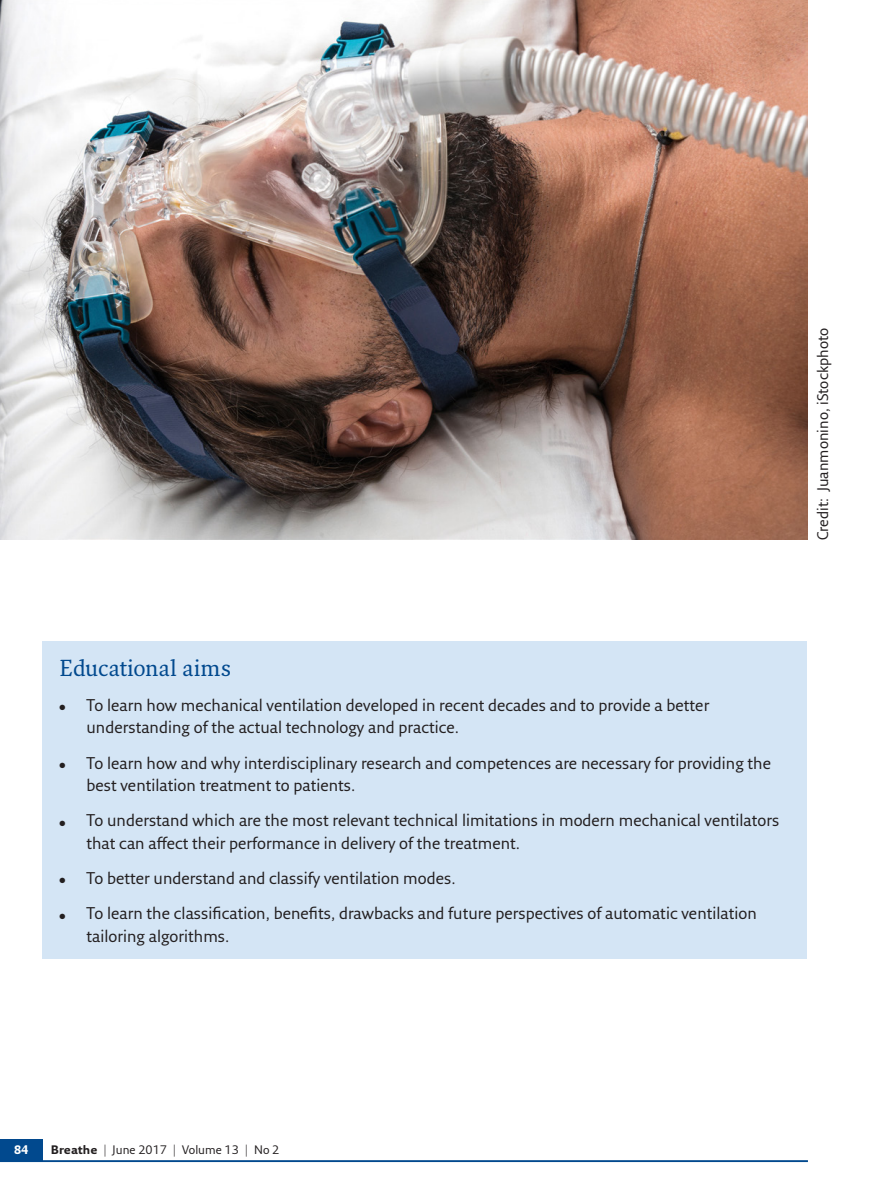
<style>
.page{position:relative;width:893px;height:1191px;background:#fff}
.page>*{position:absolute;margin:0;border:0;box-sizing:border-box;transform-origin:0 0}
.t1{font:22.5px "Fresco Std";color:#01498e}
.t2{font:16.5px/22.5px "Fresco Sans Pro";color:#231f20}
.t3{font:15px "Fresco Sans Pro";color:#231f20}
.t4{font:12px "Fresco Sans Pro";color:#231f20}
.t5{font:700 12px "Fresco Sans Pro";color:#fff}
.s1{font-weight:700}
</style>
<div class="page">
<hr style="left:0;top:1160px;width:808px;height:2px;background:#01498e">
<div style="left:0;top:1138px;width:43px;height:23px;background:#01498e"></div>
<div style="left:42px;top:641px;width:765px;height:318px;background:#d4e5f5"></div>
<img style="left:0;top:0;width:808px;height:540px">
<p class="t3" style="left:813px;top:540px;width:214px;rotate:-90deg">Credit: Juanmonino, iStockphoto</p>
<h1 class="t1" style="left:59px;top:653px;width:173px">Educational aims</h1>
<p class="t2" style="left:86px;top:693px;width:624px;text-indent:-27px">● To learn how mechanical ventilation developed in recent decades and to provide a better understanding of the actual technology and practice.</p>
<p class="t2" style="left:86px;top:751px;width:686px;text-indent:-27px">● To learn how and why interdisciplinary research and competences are necessary for providing the best ventilation treatment to patients.</p>
<p class="t2" style="left:86px;top:809px;width:694px;text-indent:-27px">● To understand which are the most relevant technical limitations in modern mechanical ventilators that can affect their performance in delivery of the treatment.</p>
<p class="t2" style="left:59px;top:866px;width:398px">● To better understand and classify ventilation modes.</p>
<p class="t2" style="left:86px;top:902px;width:672px;text-indent:-27px">● To learn the classification, benefits, drawbacks and future perspectives of automatic ventilation tailoring algorithms.</p>
<p class="t5" style="left:14px;top:1142px;width:16px">84</p>
<p class="t4" style="left:51px;top:1142px;width:230px"><span class="s1">Breathe</span> | June 2017 | Volume 13 | No 2</p>
</div>
